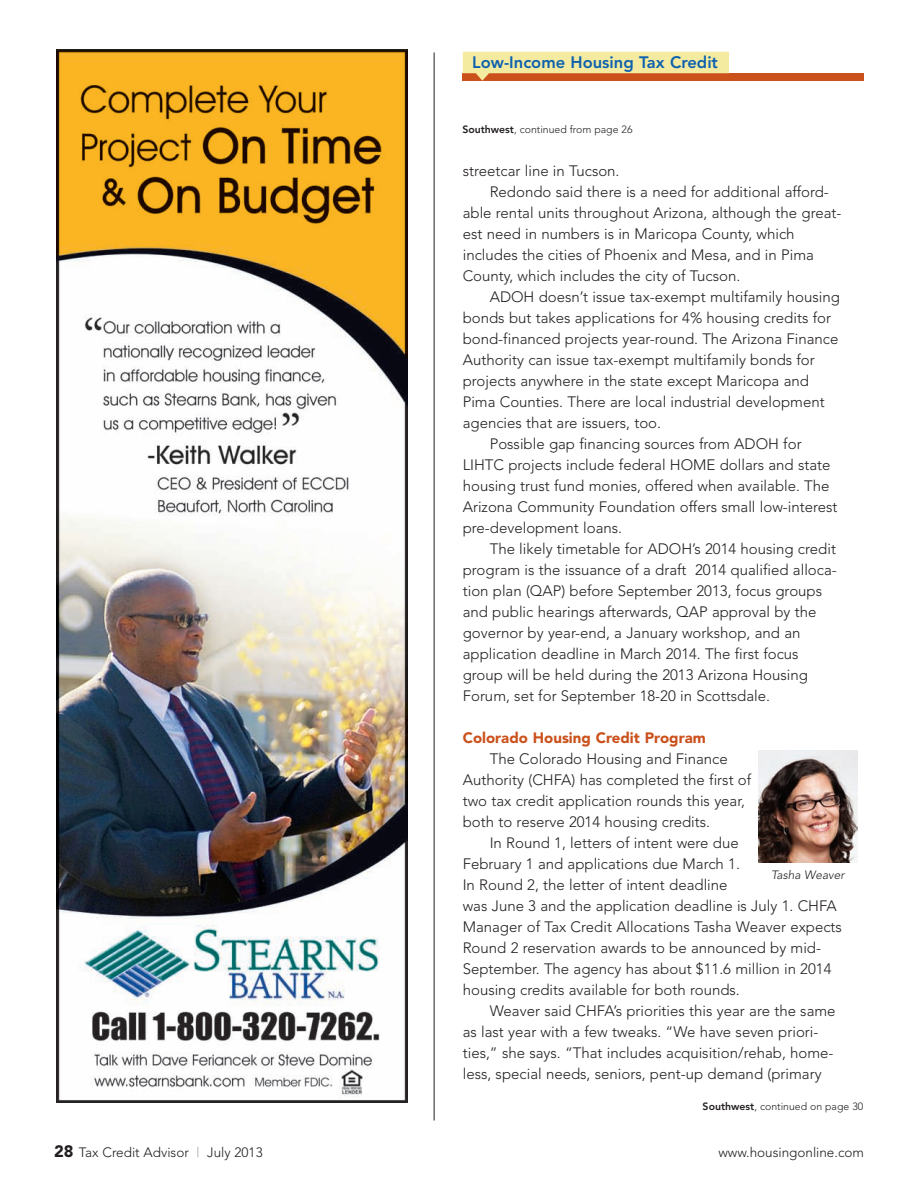
<style>
.page{position:relative;width:918px;height:1188px;background:#fff}
.page>*{position:absolute;margin:0;border:0;box-sizing:border-box;transform-origin:0 0}
.t1{font:800 16.5px "Avenir";color:#0d60ae}
.t2{font:300 15px/21px "Avenir";color:#231f20}
.t3{font:900 15px "Avenir";color:#cb511c}
.t4{font:300 13.5px "Avenir";color:#231f20}
.t5{font:italic 300 12px "Avenir";color:#231f20}
.t6{font:300 10.5px "Avenir";color:#231f20}
.s1{font-weight:800}
.s2{font-weight:900;font-size:16.5px}
.s3{color:#939598}
</style>
<div class="page">
<hr style="left:434px;top:52px;width:1px;height:1068px;background:#231f20">
<img style="left:759px;top:751px;width:98px;height:111px">
<img style="left:57px;top:50px;width:351px;height:1052px">
<div style="left:463px;top:73px;width:401px;height:8px;background:#cb511c"></div>
<svg style="left:463px;top:52px;width:266px;height:29px"></svg>
<p class="t1" style="left:472px;top:56px;width:247px">Low-Income Housing Tax Credit</p>
<p class="t6" style="left:462px;top:125px;width:172px"><span class="s1">Southwest</span>, continued from page 26</p>
<p class="t2" style="left:463px;top:162px;width:158px">streetcar line in Tucson.</p>
<p class="t2" style="left:490px;top:183px;width:341px">Redondo said there is a need for additional afford-</p>
<p class="t2" style="left:463px;top:204px;width:380px">able rental units throughout Arizona, although the great-</p>
<p class="t2" style="left:463px;top:225px;width:333px">est need in numbers is in Maricopa County, which</p>
<p class="t2" style="left:463px;top:246px;width:353px">includes the cities of Phoenix and Mesa, and in Pima</p>
<p class="t2" style="left:463px;top:267px;width:279px">County, which includes the city of Tucson.</p>
<p class="t2" style="left:490px;top:288px;width:352px">ADOH doesn’t issue tax-exempt multifamily housing</p>
<p class="t2" style="left:463px;top:309px;width:370px">bonds but takes applications for 4% housing credits for</p>
<p class="t2" style="left:463px;top:330px;width:377px">bond-financed projects year-round. The Arizona Finance</p>
<p class="t2" style="left:463px;top:351px;width:354px">Authority can issue tax-exempt multifamily bonds for</p>
<p class="t2" style="left:463px;top:372px;width:348px">projects anywhere in the state except Maricopa and</p>
<p class="t2" style="left:463px;top:393px;width:363px">Pima Counties. There are local industrial development</p>
<p class="t2" style="left:463px;top:414px;width:200px">agencies that are issuers, too.</p>
<p class="t2" style="left:490px;top:435px;width:313px">Possible gap financing sources from ADOH for</p>
<p class="t2" style="left:463px;top:456px;width:369px">LIHTC projects include federal HOME dollars and state</p>
<p class="t2" style="left:463px;top:477px;width:368px">housing trust fund monies, offered when available. The</p>
<p class="t2" style="left:463px;top:498px;width:376px">Arizona Community Foundation offers small low-interest</p>
<p class="t2" style="left:463px;top:519px;width:161px">pre-development loans.</p>
<p class="t2" style="left:490px;top:540px;width:348px">The likely timetable for ADOH’s 2014 housing credit</p>
<p class="t2" style="left:463px;top:561px;width:376px">program is the issuance of a draft 2014 qualified alloca-</p>
<p class="t2" style="left:463px;top:582px;width:361px">tion plan (QAP) before September 2013, focus groups</p>
<p class="t2" style="left:463px;top:603px;width:355px">and public hearings afterwards, QAP approval by the</p>
<p class="t2" style="left:463px;top:624px;width:339px">governor by year-end, a January workshop, and an</p>
<p class="t2" style="left:463px;top:645px;width:337px">application deadline in March 2014. The first focus</p>
<p class="t2" style="left:463px;top:666px;width:347px">group will be held during the 2013 Arizona Housing</p>
<p class="t2" style="left:463px;top:687px;width:309px">Forum, set for September 18-20 in Scottsdale.</p>
<p class="t3" style="left:463px;top:732px;width:245px">Colorado Housing Credit Program</p>
<p class="t2" style="left:463px;top:750px;width:290px;text-indent:27px">The Colorado Housing and Finance Authority (CHFA) has completed the first of two tax credit application rounds this year, both to reserve 2014 housing credits.</p>
<p class="t2" style="left:463px;top:834px;width:381px;text-indent:27px">In Round 1, letters of intent were due<br>February 1 and applications due March 1.<br>In Round 2, the letter of intent deadline<br>was June 3 and the application deadline is July 1. CHFA Manager of Tax Credit Allocations Tasha Weaver expects Round 2 reservation awards to be announced by mid-September. The agency has about $11.6 million in 2014 housing credits available for both rounds.</p>
<p class="t2" style="left:463px;top:1002px;width:374px;text-indent:27px">Weaver said CHFA’s priorities this year are the same as last year with a few tweaks. “We have seven priori&shy;ties,” she says. “That includes acquisition/rehab, home&shy;less, special needs, seniors, pent-up demand (primary</p>
<p class="t5" style="left:771px;top:870px;width:75px">Tasha Weaver</p>
<p class="t6" style="left:703px;top:1102px;width:162px"><span class="s1">Southwest</span>, continued on page 30</p>
<p class="t4" style="left:54px;top:1147px;width:210px"><span class="s2">28</span> Tax Credit Advisor <span class="s3">|</span> July 2013</p>
<p class="t4" style="left:718px;top:1147px;width:147px">www.housingonline.com</p>
</div>
